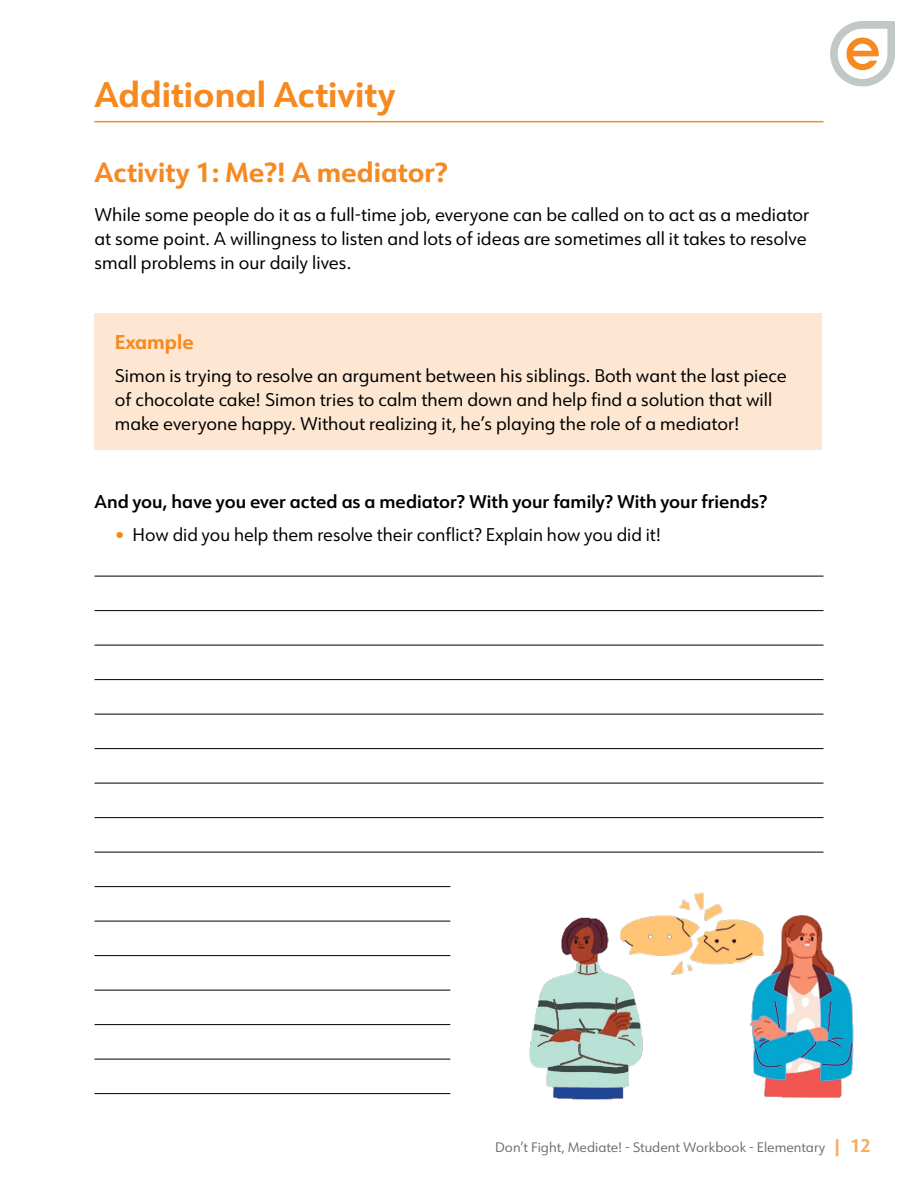
<style>
.page{position:relative;width:918px;height:1188px;background:#fff}
.page>*{position:absolute;margin:0;border:0;box-sizing:border-box;transform-origin:0 0}
.t1{font:700 34.5px "URW Form";color:#f6891f}
.t2{font:700 27px "URW Form";color:#f6891f}
.t3{font:700 19.5px "URW Form";color:#f6891f}
.t4{font:18px/24px "URW Form";color:#000}
.t5{font:600 18px "URW Form";color:#000}
.t6{font:13.5px "URW Form";color:#706f6f}
.s1{color:#f6891f}
.s2{font-weight:700;font-size:18px;color:#f9ac62}
</style>
<div class="page">
<img style="left:830px;top:22px;width:65px;height:64px">
<img style="left:529px;top:892px;width:325px;height:208px">
<hr style="left:94px;top:576px;width:730px;height:1px;background:#000">
<hr style="left:94px;top:610px;width:730px;height:1px;background:#000">
<hr style="left:94px;top:645px;width:730px;height:1px;background:#000">
<hr style="left:94px;top:679px;width:730px;height:1px;background:#000">
<hr style="left:94px;top:714px;width:730px;height:1px;background:#000">
<hr style="left:94px;top:748px;width:730px;height:1px;background:#000">
<hr style="left:94px;top:783px;width:730px;height:1px;background:#000">
<hr style="left:94px;top:817px;width:730px;height:1px;background:#000">
<hr style="left:94px;top:852px;width:730px;height:1px;background:#000">
<hr style="left:94px;top:886px;width:356px;height:1px;background:#000">
<hr style="left:94px;top:921px;width:356px;height:1px;background:#000">
<hr style="left:94px;top:955px;width:356px;height:1px;background:#000">
<hr style="left:94px;top:990px;width:356px;height:1px;background:#000">
<hr style="left:94px;top:1024px;width:356px;height:1px;background:#000">
<hr style="left:94px;top:1059px;width:356px;height:1px;background:#000">
<hr style="left:94px;top:1093px;width:356px;height:1px;background:#000">
<hr style="left:94px;top:121px;width:730px;height:1px;background:#f6891f">
<div style="left:94px;top:313px;width:728px;height:137px;background:#fde7d2"></div>
<h1 class="t1" style="left:94px;top:71px;width:303px">Additional Activity</h1>
<h2 class="t2" style="left:94px;top:154px;width:354px">Activity 1: Me?! A mediator?</h2>
<p class="t4" style="left:94px;top:202px;width:717px">While some people do it as a full-time job, everyone can be called on to act as a mediator at some point. A willingness to listen and lots of ideas are sometimes all it takes to resolve small problems in our daily lives.</p>
<p class="t3" style="left:115px;top:328px;width:81px">Example</p>
<p class="t4" style="left:115px;top:363px;width:674px">Simon is trying to resolve an argument between his siblings. Both want the last piece of chocolate cake! Simon tries to calm them down and help find a solution that will make everyone happy. Without realizing it, he’s playing the role of a mediator!</p>
<p class="t5" style="left:94px;top:489px;width:674px">And you, have you ever acted as a mediator? With your family? With your friends?</p>
<p class="t4" style="left:115px;top:522px;width:548px"><span class="s1">•</span> How did you help them resolve their conflict? Explain how you did it!</p>
<p class="t6" style="left:495px;top:1138px;width:377px">Don’t Fight, Mediate! - Student Workbook - Elementary <span class="s2">| 12</span></p>
</div>
